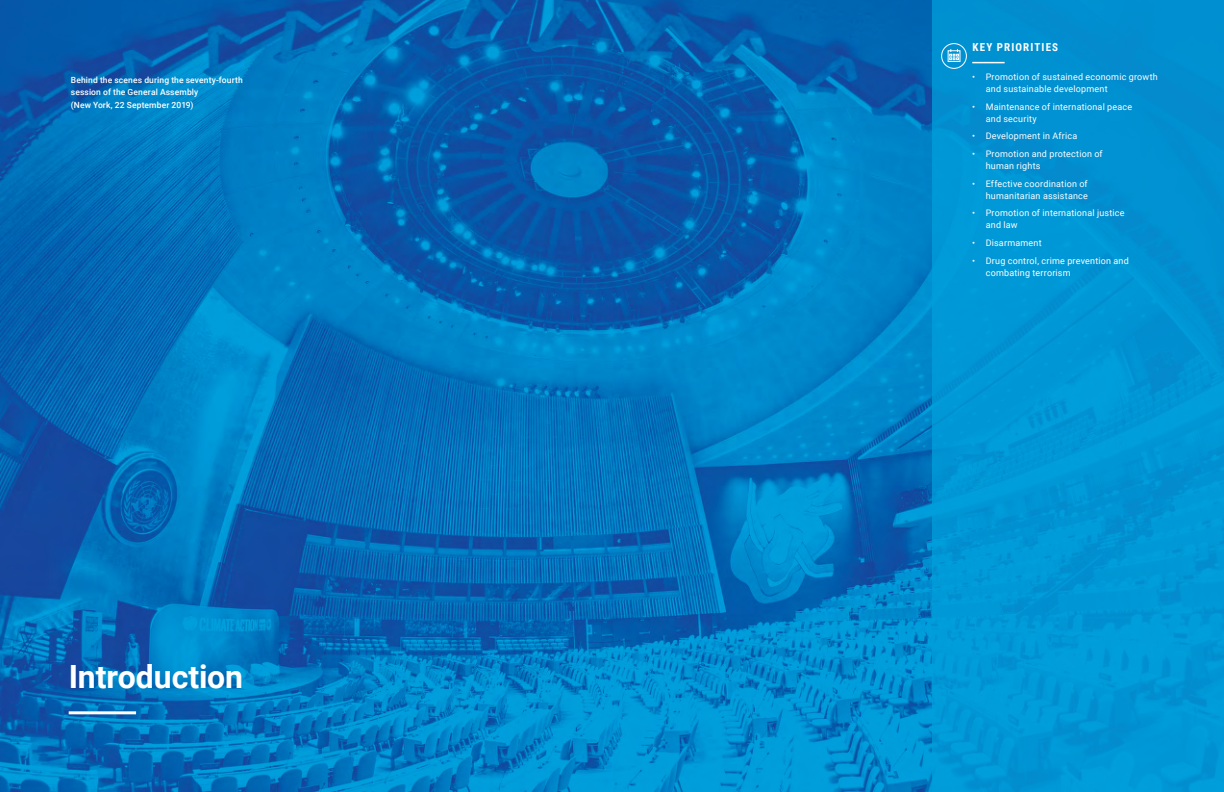
<style>
.page{position:relative;width:1224px;height:792px;background:#fff}
.page>*{position:absolute;margin:0;border:0;box-sizing:border-box;transform-origin:0 0}
.SA_section_opener_ma{font:700 32px "Roboto";letter-spacing:-.005em;color:#fff}
.SA_section_opener_H1{font:700 11px "Roboto Condensed";letter-spacing:.1em;color:#fff}
.t1{font:9px/12px "Roboto";letter-spacing:.02em;color:#fff}
.CAP_overlayed_on_pho{font:500 8.5px/12.5px "Roboto";letter-spacing:.015em;color:#fff}
</style>
<div class="page">
<img style="left:0;top:0;width:933px;height:792px">
<div style="left:933px;top:0;width:291px;height:792px;background:#0095d4"></div>
<div style="left:941px;top:43px;width:26px;height:26px;border:1px solid #fff;border-radius:50%"></div>
<div style="left:948px;top:50px;width:12px;height:12px;border:1px solid #fff"></div>
<svg style="left:949px;top:49px;width:10px;height:11px"></svg>
<hr style="left:69px;top:711px;width:67px;height:3px;background:#fff">
<hr style="left:972px;top:62px;width:33px;height:1px;background:#fff">
<p class="CAP_overlayed_on_pho" style="left:71px;top:73px;width:173px">Behind the scenes during the seventy-fourth session of the General Assembly<br>(New York, 22 September 2019)</p>
<p class="SA_section_opener_ma" style="left:69px;top:654px;width:176px">Introduction</p>
<p class="SA_section_opener_H1" style="left:972px;top:40px;width:87px">KEY PRIORITIES</p>
<p class="t1" style="left:986px;top:70px;width:174px;text-indent:-14px">• Promotion of sustained economic growth and sustainable development</p>
<p class="t1" style="left:986px;top:100px;width:148px;text-indent:-14px">• Maintenance of international peace and security</p>
<p class="t1" style="left:972px;top:130px;width:106px">• Development in Africa</p>
<p class="t1" style="left:986px;top:147px;width:118px;text-indent:-14px">• Promotion and protection of human rights</p>
<p class="t1" style="left:972px;top:177px;width:117px;text-align:right">• Effective coordination of humanitarian assistance</p>
<p class="t1" style="left:986px;top:207px;width:140px;text-indent:-14px">• Promotion of international justice and law</p>
<p class="t1" style="left:972px;top:236px;width:71px">• Disarmament</p>
<p class="t1" style="left:986px;top:254px;width:145px;text-indent:-13px">• Drug control, crime prevention and combating terrorism</p>
</div>
